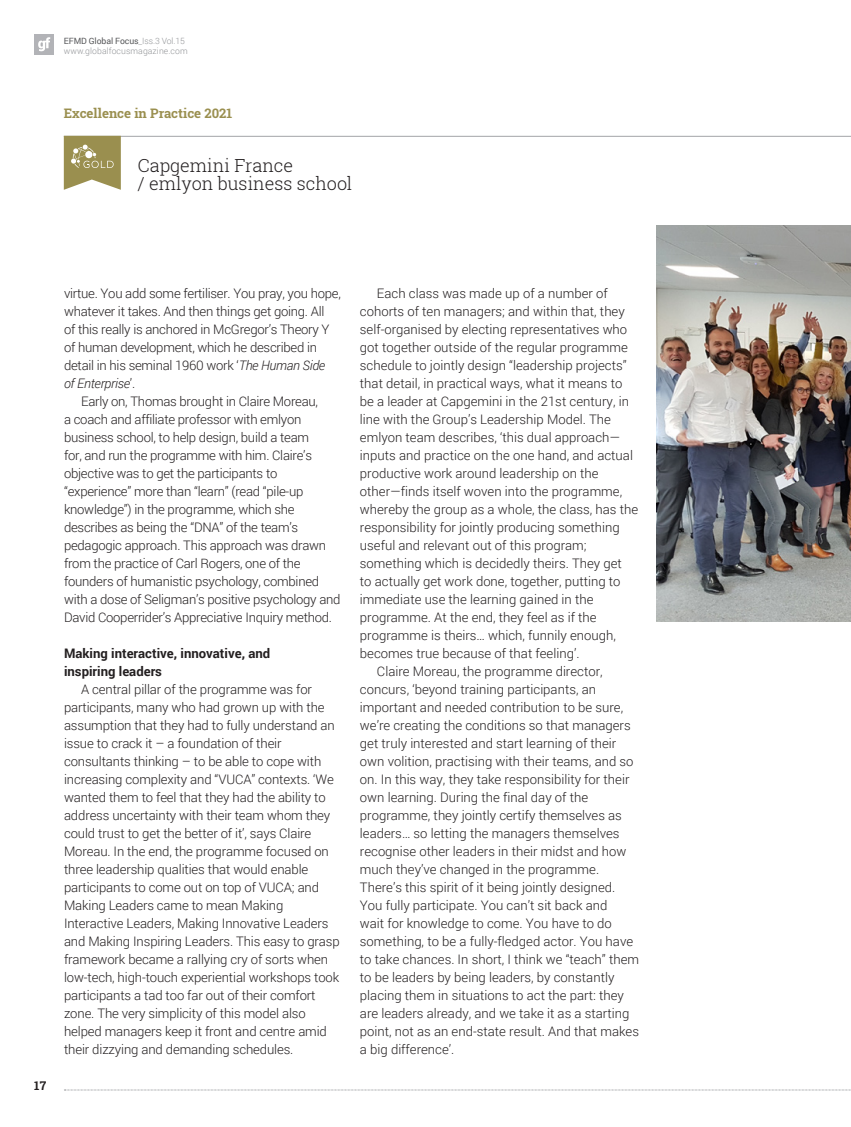
<style>
.page{position:relative;width:851px;height:1127px;background:#fff}
.page>*{position:absolute;margin:0;border:0;box-sizing:border-box;transform-origin:0 0}
.t1{font:300 18px/18px "Roboto Slab";color:#231f20}
.t2{font:300 13.2px/18px "Roboto";color:#231f20}
.t3{font:300 13.2px "Roboto";letter-spacing:-.02em;color:#231f20}
.t4{font:700 13.2px/18px "Roboto";color:#231f20}
.t5{font:700 13.2px "Roboto Slab";color:#9a8f4f}
.t6{font:italic 300 13.2px "Roboto";letter-spacing:-.02em;color:#231f20}
.t7{font:700 12px "Roboto Slab";color:#231f20}
.t8{font:300 8.7px/10.1px "Roboto";letter-spacing:.01em;color:#939598}
.s1{font-weight:400;color:#57585a}
.s2{font-style:italic}
.s3{font-style:normal}
</style>
<div class="page">
<svg style="left:64px;top:1089px;width:787px;height:1px"></svg>
<div style="left:34px;top:34px;width:20px;height:20px;background:#b2b3b7"></div>
<svg style="left:38px;top:37px;width:12px;height:14px"></svg>
<img style="left:656px;top:226px;width:194px;height:396px">
<hr style="left:64px;top:136px;width:786px;height:1px;background:#a8a9ad">
<svg style="left:64px;top:136px;width:57px;height:54px"></svg>
<p class="t8" style="left:64px;top:35px;width:125px"><span class="s1">EFMD Global Focus</span>_Iss.3 Vol.15 www.globalfocusmagazine.com</p>
<p class="t5" style="left:64px;top:104px;width:170px">Excellence in Practice 2021</p>
<h1 class="t1" style="left:138px;top:156px;width:216px">Capgemini France<br>/ emlyon business school</h1>
<p class="t7" style="left:34px;top:1077px;width:14px">17</p>
<p class="t3" style="left:64px;top:284px;width:278px">virtue. You add some fertiliser. You pray, you hope,</p>
<p class="t3" style="left:64px;top:302px;width:262px">whatever it takes. And then things get going. All</p>
<p class="t3" style="left:64px;top:320px;width:267px">of this really is anchored in McGregor’s Theory Y</p>
<p class="t3" style="left:64px;top:338px;width:254px">of human development, which he described in</p>
<p class="t3" style="left:64px;top:356px;width:263px">detail in his seminal 1960 work ‘<span class="s2">The Human Side</span></p>
<p class="t6" style="left:64px;top:374px;width:73px">of Enterprise<span class="s3">’.</span></p>
<p class="t3" style="left:81px;top:392px;width:238px">Early on, Thomas brought in Claire Moreau,</p>
<p class="t3" style="left:64px;top:410px;width:239px">a coach and affiliate professor with emlyon</p>
<p class="t3" style="left:64px;top:428px;width:247px">business school, to help design, build a team</p>
<p class="t3" style="left:64px;top:446px;width:249px">for, and run the programme with him. Claire’s</p>
<p class="t3" style="left:64px;top:464px;width:215px">objective was to get the participants to</p>
<p class="t3" style="left:64px;top:482px;width:241px">“experience” more than “learn” (read “pile-up</p>
<p class="t3" style="left:64px;top:500px;width:232px">knowledge”) in the programme, which she</p>
<p class="t3" style="left:64px;top:518px;width:236px">describes as being the “DNA” of the team’s</p>
<p class="t3" style="left:64px;top:536px;width:263px">pedagogic approach. This approach was drawn</p>
<p class="t3" style="left:64px;top:554px;width:238px">from the practice of Carl Rogers, one of the</p>
<p class="t3" style="left:64px;top:572px;width:257px">founders of humanistic psychology, combined</p>
<p class="t3" style="left:64px;top:590px;width:278px">with a dose of Seligman’s positive psychology and</p>
<p class="t3" style="left:64px;top:608px;width:269px">David Cooperrider’s Appreciative Inquiry method.</p>
<p class="t4" style="left:64px;top:644px;width:208px">Making interactive, innovative, and inspiring leaders</p>
<p class="t2" style="left:64px;top:680px;width:277px;text-indent:17px">A central pillar of the programme was for participants, many who had grown up with the assumption that they had to fully understand an issue to crack it – a foundation of their consultants thinking – to be able to cope with increasing complexity and “VUCA” contexts. ‘We wanted them to feel that they had the ability to address uncertainty with their team whom they could trust to get the better of it’, says Claire Moreau. In the end, the programme focused on three leadership qualities that would enable participants to come out on top of VUCA; and Making Leaders came to mean Making Interactive Leaders, Making Innovative Leaders and Making Inspiring Leaders. This easy to grasp framework became a rallying cry of sorts when low-tech, high-touch experiential workshops took participants a tad too far out of their comfort zone. The very simplicity of this model also helped managers keep it front and centre amid their dizzying and demanding schedules.</p>
<p class="t2" style="left:377px;top:284px;width:232px">Each class was made up of a number of</p>
<p class="t2" style="left:360px;top:302px;width:266px">cohorts of ten managers; and within that, they</p>
<p class="t2" style="left:360px;top:320px;width:269px">self-organised by electing representatives who</p>
<p class="t2" style="left:360px;top:338px;width:269px">got together outside of the regular programme</p>
<p class="t2" style="left:360px;top:356px;width:268px">schedule to jointly design “leadership projects”</p>
<p class="t2" style="left:360px;top:374px;width:264px">that detail, in practical ways, what it means to</p>
<p class="t2" style="left:360px;top:392px;width:270px">be a leader at Capgemini in the 21st century, in</p>
<p class="t2" style="left:360px;top:410px;width:252px">line with the Group’s Leadership Model. The</p>
<p class="t2" style="left:360px;top:428px;width:262px">emlyon team describes, ‘this dual approach—</p>
<p class="t2" style="left:360px;top:446px;width:274px">inputs and practice on the one hand, and actual</p>
<p class="t2" style="left:360px;top:464px;width:240px">productive work around leadership on the</p>
<p class="t2" style="left:360px;top:482px;width:264px">other—finds itself woven into the programme,</p>
<p class="t2" style="left:360px;top:500px;width:280px">whereby the group as a whole, the class, has the</p>
<p class="t2" style="left:360px;top:518px;width:261px">responsibility for jointly producing something</p>
<p class="t2" style="left:360px;top:536px;width:228px">useful and relevant out of this program;</p>
<p class="t2" style="left:360px;top:554px;width:263px">something which is decidedly theirs. They get</p>
<p class="t2" style="left:360px;top:572px;width:262px">to actually get work done, together, putting to</p>
<p class="t2" style="left:360px;top:590px;width:235px">immediate use the learning gained in the</p>
<p class="t2" style="left:360px;top:608px;width:238px">programme. At the end, they feel as if the</p>
<p class="t2" style="left:360px;top:626px;width:257px">programme is theirs… which, funnily enough,</p>
<p class="t2" style="left:360px;top:644px;width:221px">becomes true because of that feeling’.</p>
<p class="t2" style="left:377px;top:662px;width:227px">Claire Moreau, the programme director,</p>
<p class="t2" style="left:360px;top:680px;width:238px">concurs, ‘beyond training participants, an</p>
<p class="t2" style="left:360px;top:698px;width:265px">important and needed contribution to be sure,</p>
<p class="t2" style="left:360px;top:716px;width:272px">we’re creating the conditions so that managers</p>
<p class="t2" style="left:360px;top:734px;width:258px">get truly interested and start learning of their</p>
<p class="t2" style="left:360px;top:752px;width:275px">own volition, practising with their teams, and so</p>
<p class="t2" style="left:360px;top:769px;width:271px">on. In this way, they take responsibility for their</p>
<p class="t2" style="left:360px;top:787px;width:230px">own learning. During the final day of the</p>
<p class="t2" style="left:360px;top:805px;width:263px">programme, they jointly certify themselves as</p>
<p class="t2" style="left:360px;top:823px;width:261px">leaders… so letting the managers themselves</p>
<p class="t2" style="left:360px;top:841px;width:268px">recognise other leaders in their midst and how</p>
<p class="t2" style="left:360px;top:859px;width:241px">much they’ve changed in the programme.</p>
<p class="t2" style="left:360px;top:877px;width:257px">There’s this spirit of it being jointly designed.</p>
<p class="t2" style="left:360px;top:895px;width:249px">You fully participate. You can’t sit back and</p>
<p class="t2" style="left:360px;top:913px;width:253px">wait for knowledge to come. You have to do</p>
<p class="t2" style="left:360px;top:931px;width:275px">something, to be a fully-fledged actor. You have</p>
<p class="t2" style="left:360px;top:949px;width:280px">to take chances. In short, I think we “teach” them</p>
<p class="t2" style="left:360px;top:967px;width:256px">to be leaders by being leaders, by constantly</p>
<p class="t2" style="left:360px;top:985px;width:265px">placing them in situations to act the part: they</p>
<p class="t2" style="left:360px;top:1003px;width:271px">are leaders already, and we take it as a starting</p>
<p class="t2" style="left:360px;top:1021px;width:280px">point, not as an end-state result. And that makes</p>
<p class="t2" style="left:360px;top:1039px;width:96px">a big difference’.</p>
</div>
